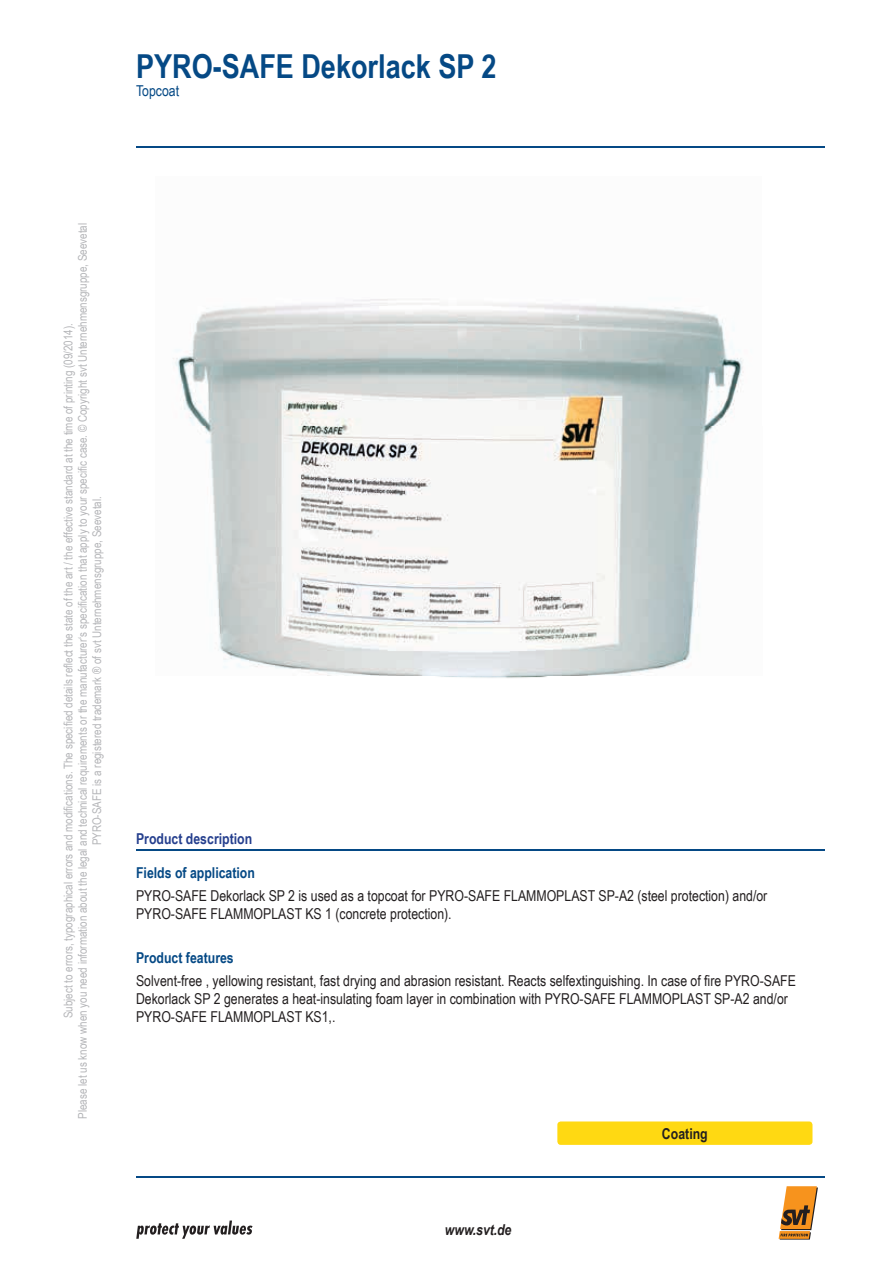
<style>
.page{position:relative;width:893px;height:1263px;background:#fff}
.page>*{position:absolute;margin:0;border:0;box-sizing:border-box;transform-origin:0 0}
.t1{font:700 33px "Arial Narrow";color:#054985}
.t2{font:15px/18px "Arial Narrow";color:#231f20}
.t3{font:700 15px "Arial Narrow";color:#054985}
.t4{font:700 15px "Arial Narrow";color:#253f8e}
.t5{font:italic 700 15px "Arial Narrow";color:#231f20}
.t6{font:15px "Arial Narrow";color:#054985}
.t7{font:700 15px "Arial Narrow";color:#231f20}
.t8{font:12px/14.4px "Arial Narrow";color:#b4b5b8;text-align:center}
</style>
<div class="page">
<hr style="left:136px;top:147px;width:689px;height:1px;background:#054985">
<svg style="left:779px;top:1186px;width:39px;height:53px"></svg>
<svg style="left:136px;top:1220px;width:117px;height:19px"></svg>
<hr style="left:136px;top:1176px;width:689px;height:2px;background:#054985">
<img style="left:173px;top:299px;width:571px;height:379px">
<hr style="left:136px;top:849px;width:689px;height:2px;background:#054985">
<div style="left:557px;top:1121px;width:255px;height:24px;background:#ffd912;border-radius:3px"></div>
<h1 class="t1" style="left:136px;top:41px;width:362px">PYRO-SAFE Dekorlack SP 2</h1>
<p class="t6" style="left:136px;top:80px;width:45px">Topcoat</p>
<p class="t8" style="left:61px;top:1119px;width:897px;rotate:-90deg">Subject to errors, typographical errors and modifications. The specified details reflect the state of the art / the effective standard at the time of printing (09/2014).<br>Please let us know when you need information about the legal and technical requirements or the manufacturer‘s specification that apply to your specific case. © Copyright svt Unternehmensgruppe, Seevetal<br>PYRO-SAFE is a registered trademark ® of svt Unternehmensgruppe, Seevetal.</p>
<p class="t4" style="left:136px;top:828px;width:118px">Product description</p>
<p class="t3" style="left:136px;top:861px;width:120px">Fields of application</p>
<p class="t2" style="left:136px;top:886px;width:633px">PYRO-SAFE Dekorlack SP 2 is used as a topcoat for PYRO-SAFE FLAMMOPLAST SP-A2 (steel protection) and/or<br>PYRO-SAFE FLAMMOPLAST KS 1 (concrete protection).</p>
<p class="t3" style="left:136px;top:946px;width:99px">Product features</p>
<p class="t2" style="left:136px;top:971px;width:661px">Solvent-free , yellowing resistant, fast drying and abrasion resistant. Reacts selfextinguishing. In case of fire PYRO-SAFE<br>Dekorlack SP 2 generates a heat-insulating foam layer in combination with PYRO-SAFE FLAMMOPLAST SP-A2 and/or<br>PYRO-SAFE FLAMMOPLAST KS1,.</p>
<p class="t7" style="left:662px;top:1122px;width:47px">Coating</p>
<p class="t5" style="left:445px;top:1218px;width:68px">www.svt.de</p>
</div>
